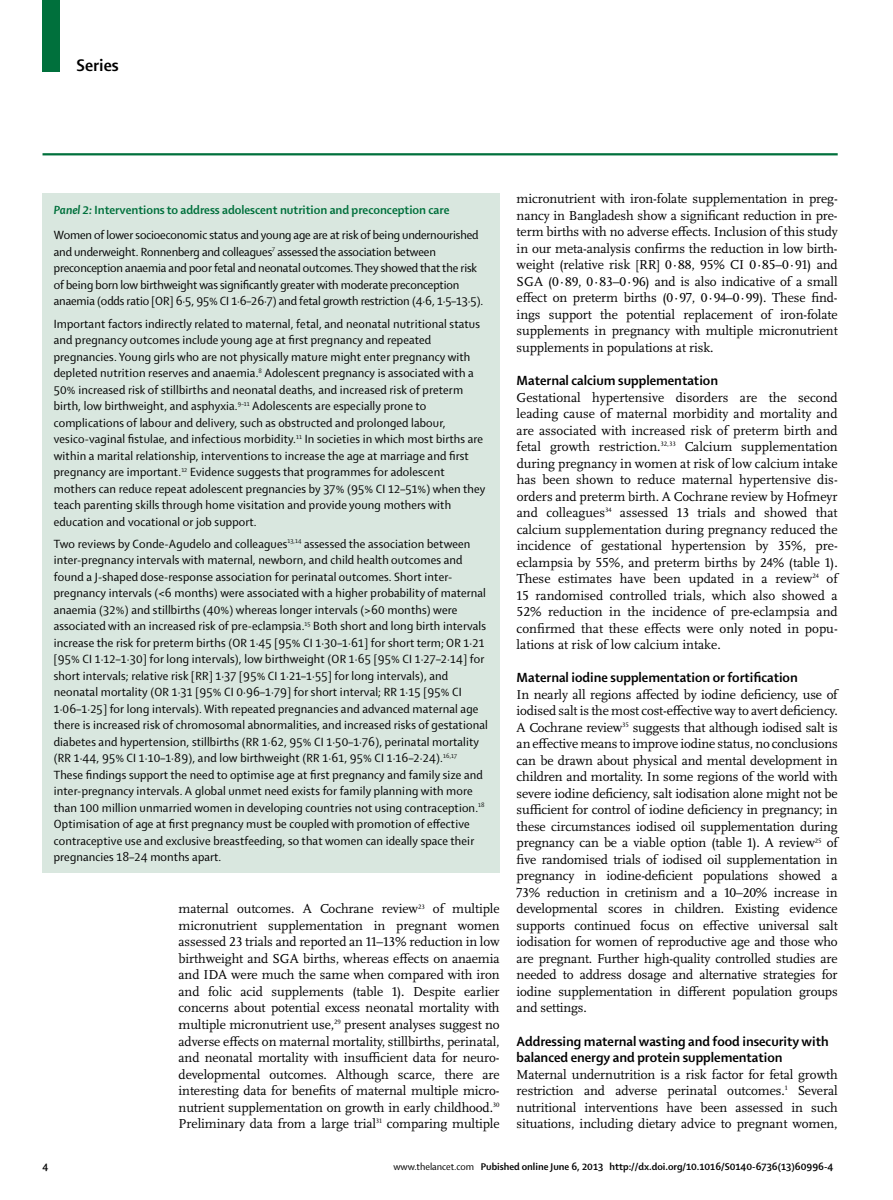
<style>
.page{position:relative;width:893px;height:1200px;background:#fff}
.page>*{position:absolute;margin:0;border:0;box-sizing:border-box;transform-origin:0 0}
.t1{font:700 18px "Shaker 2 Lancet";color:#000}
.t2{font:700 14.25px/16.5px "Shaker 2 Lancet";color:#000}
.t3{font:13.5px/16.5px "Scala Lancet Pro";letter-spacing:-.01em;color:#000;text-align:justify}
.t4{font:12.75px/16.5px "Shaker 2 Lancet";letter-spacing:.01em;color:#000}
.t5{font:12.75px/16.5px "Shaker 2 Lancet";letter-spacing:-.01em;color:#000}
.t6{font:700 10.5px "Shaker 2 Lancet";color:#000}
.s1{font-weight:700;font-style:italic;color:#00703c}
.s2{font-weight:700;color:#00703c}
.s3{font-weight:400}
</style>
<div class="page">
<div style="left:43px;top:0;width:17px;height:71px;background:#00703c"></div>
<hr style="left:43px;top:153px;width:795px;height:2px;background:#00703c">
<div style="left:43px;top:193px;width:457px;height:679px;background:#d9e7df"></div>
<h1 class="t1" style="left:77px;top:54px;width:44px">Series</h1>
<p class="t5" style="left:54px;top:197px;width:426px;line-height:25px"><span class="s1">Panel 2:</span> <span class="s2">Interventions to address adolescent nutrition and preconception care<br></span>Women of lower socioeconomic status and young age are at risk of being undernourished</p>
<p class="t5" style="left:54px;top:243px;width:431px">and underweight. Ronnenberg and colleagues<sup>7</sup> assessed the association between preconception anaemia and poor fetal and neonatal outcomes. They showed that the risk of being born low birthweight was significantly greater with moderate preconception anaemia (odds ratio [OR] 6·5, 95% CI 1·6–26·7) and fetal growth restriction (4·6, 1·5–13·5).</p>
<p class="t4" style="left:54px;top:314px;width:433px">Important factors indirectly related to maternal, fetal, and neonatal nutritional status and pregnancy outcomes include young age at first pregnancy and repeated pregnancies. Young girls who are not physically mature might enter pregnancy with depleted nutrition reserves and anaemia.<sup>8</sup> Adolescent pregnancy is associated with a 50% increased risk of stillbirths and neonatal deaths, and increased risk of preterm birth, low birthweight, and asphyxia.<sup>9–11</sup> Adolescents are especially prone to complications of labour and delivery, such as obstructed and prolonged labour, vesico-vaginal fistulae, and infectious morbidity.<sup>11</sup> In societies in which most births are within a marital relationship, interventions to increase the age at marriage and first pregnancy are important.<sup>12</sup> Evidence suggests that programmes for adolescent mothers can reduce repeat adolescent pregnancies by 37% (95% CI 12–51%) when they teach parenting skills through home visitation and provide young mothers with education and vocational or job support.</p>
<p class="t4" style="left:54px;top:534px;width:436px">Two reviews by Conde-Agudelo and colleagues<sup>13,14</sup> assessed the association between inter-pregnancy intervals with maternal, newborn, and child health outcomes and found a J-shaped dose-response association for perinatal outcomes. Short inter&shy;pregnancy intervals (&lt;6 months) were associated with a higher probability of maternal anaemia (32%) and stillbirths (40%) whereas longer intervals (&gt;60 months) were associated with an increased risk of pre-eclampsia.<sup>15</sup> Both short and long birth intervals increase the risk for preterm births (OR 1·45 [95% CI 1·30–1·61] for short term; OR 1·21 [95% CI 1·12–1·30] for long intervals), low birthweight (OR 1·65 [95% CI 1·27–2·14] for short intervals; relative risk [RR] 1·37 [95% CI 1·21–1·55] for long intervals), and neonatal mortality (OR 1·31 [95% CI 0·96–1·79] for short interval; RR 1·15 [95% CI 1·06–1·25] for long intervals). With repeated pregnancies and advanced maternal age there is increased risk of chromosomal abnormalities, and increased risks of gestational diabetes and hypertension, stillbirths (RR 1·62, 95% CI 1·50–1·76), perinatal mortality (RR 1·44, 95% CI 1·10–1·89), and low birthweight (RR 1·61, 95% CI 1·16–2·24).<sup>16,17<br></sup>These findings support the need to optimise age at first pregnancy and family size and inter-pregnancy intervals. A global unmet need exists for family planning with more than 100 million unmarried women in developing countries not using contraception.<sup>18<br></sup>Optimisation of age at first pregnancy must be coupled with promotion of effective contraceptive use and exclusive breastfeeding, so that women can ideally space their pregnancies 18–24 months apart.</p>
<p class="t3" style="left:179px;top:900px;width:323px">maternal outcomes. A Cochrane review<sup>23</sup> of multiple micronutrient supplementation in pregnant women assessed 23 trials and reported an 11–13% reduction in low birthweight and SGA births, whereas effects on anaemia and IDA were much the same when compared with iron and folic acid supplements (table 1). Despite earlier concerns about potential excess neonatal mortality with multiple micronutrient use,<sup>29</sup> present analyses suggest no adverse effects on maternal mortality, stillbirths, perinatal, and neonatal mortality with insuf-ficient data for neuro&shy;developmental outcomes. Although scarce, there are interesting data for benefits of maternal multiple micro&shy;nutrient supplementation on growth in early childhood.<sup>30<br></sup>Preliminary data from a large trial<sup>31</sup> comparing multiple</p>
<p class="t3" style="left:517px;top:191px;width:323px">micronutrient with iron-folate supplementation in preg&shy;nancy in Bangladesh show a significant reduction in pre&shy;term births with no adverse effects. Inclusion of this study in our meta-analysis confirms the reduction in low birth&shy;weight (relative risk [RR] 0·88, 95% CI 0·85–0·91) and SGA (0·89, 0·83–0·96) and is also indicative of a small effect on preterm births (0·97, 0·94–0·99). These find&shy;ings support the potential replacement of iron-folate supplements in pregnancy with multiple micronutrient supplements in populations at risk.</p>
<p class="t2" style="left:517px;top:371px;width:203px">Maternal calcium supplementation</p>
<p class="t3" style="left:517px;top:389px;width:323px">Gestational hypertensive disorders are the second leading cause of maternal morbidity and mortality and are associated with increased risk of preterm birth and fetal growth restriction.<sup>32,33</sup> Calcium supplementation during pregnancy in women at risk of low calcium intake has been shown to reduce maternal hypertensive dis&shy;orders and preterm birth. A Cochrane review by Hofmeyr and colleagues<sup>34</sup> assessed 13 trials and showed that calcium supplementation during pregnancy reduced the incidence of gestational hypertension by 35%, pre&shy;eclampsia by 55%, and preterm births by 24% (table 1).<br>These estimates have been updated in a review<sup>24</sup> of 15 randomised controlled trials, which also showed a 52% reduction in the incidence of pre-eclampsia and confirmed that these effects were only noted in popu&shy;lations at risk of low calcium intake.</p>
<p class="t2" style="left:517px;top:668px;width:283px">Maternal iodine supplementation or fortification</p>
<p class="t3" style="left:517px;top:686px;width:323px">In nearly all regions affected by iodine deficiency, use of iodised salt is the most cost-effective way to avert deficiency.<br>A Cochrane review<sup>35</sup> suggests that although iodised salt is an effective means to improve iodine status, no conclusions can be drawn about physical and mental development in children and mortality. In some regions of the world with severe iodine deficiency, salt iodisation alone might not be sufficient for control of iodine deficiency in pregnancy; in these circumstances iodised oil supplementation during pregnancy can be a viable option (table 1). A review<sup>25</sup> of five randomised trials of iodised oil supplementation in pregnancy in iodine-deficient populations showed a 73% reduction in cretinism and a 10–20% increase in developmental scores in children. Existing evidence supports continued focus on effective universal salt iodisation for women of reproductive age and those who are pregnant. Further high-quality controlled studies are needed to address dosage and alternative strategies for iodine supplementation in different population groups and settings.</p>
<p class="t2" style="left:517px;top:1031px;width:314px">Addressing maternal wasting and food insecurity with balanced energy and protein supplementation</p>
<p class="t3" style="left:517px;top:1065px;width:323px">Maternal undernutrition is a risk factor for fetal growth restriction and adverse perinatal outcomes.<sup>1</sup> Several nutritional interventions have been assessed in such situations, including dietary advice to pregnant women,</p>
<p class="t6" style="left:43px;top:1159px;width:7px">4</p>
<p class="t6" style="left:393px;top:1159px;width:441px"><span class="s3">www.thelancet.com</span> Pubished online June 6, 2013 http://dx.doi.org/10.1016/S0140-6736(13)60996-4</p>
</div>
